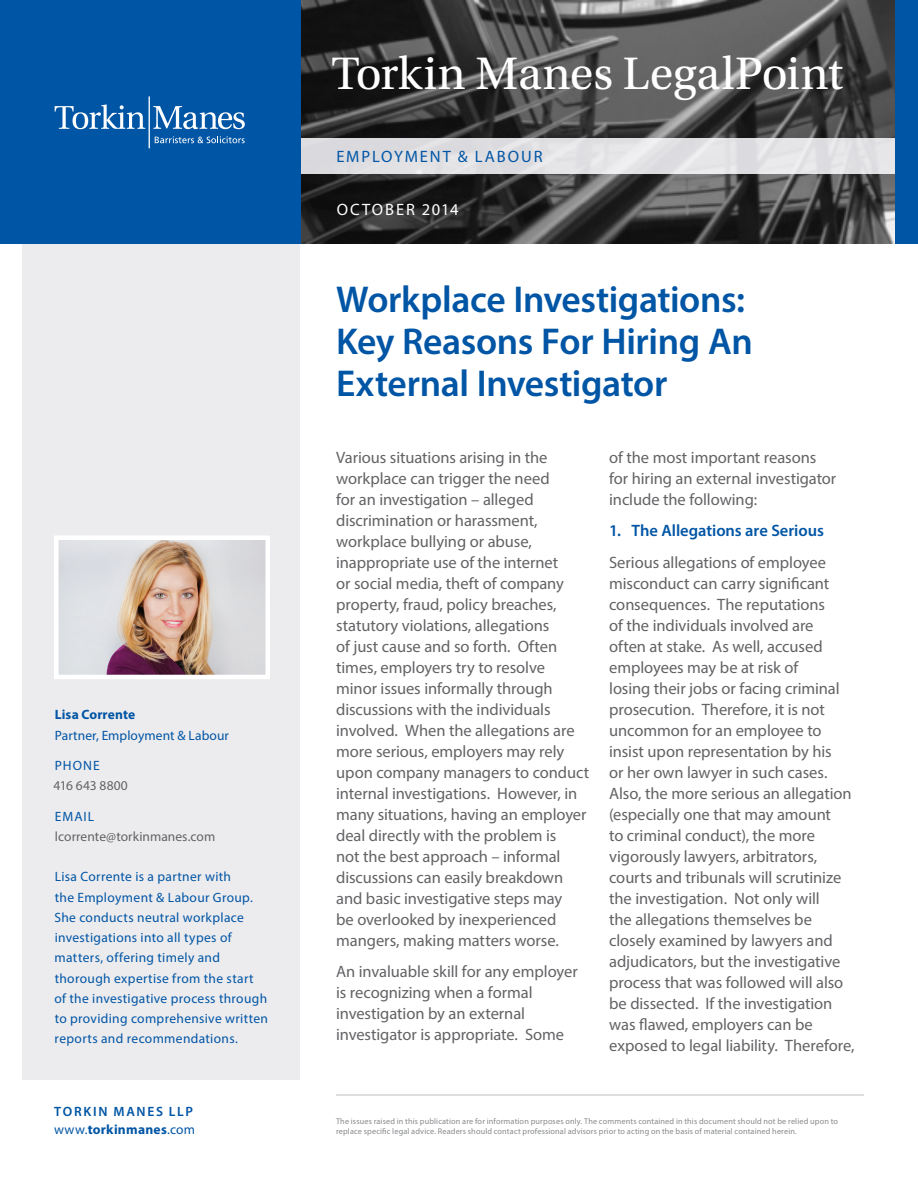
<style>
.page{position:relative;width:918px;height:1188px;background:#fff}
.page>*{position:absolute;margin:0;border:0;box-sizing:border-box;transform-origin:0 0}
.t1{font:48px "Utopia Std";letter-spacing:-.005em;color:#fff}
.t2{font:600 37.5px/42px "Myriad Pro";letter-spacing:-.01em;color:#0155a5}
.Body_Text{font:16.5px/21px "Myriad Pro";letter-spacing:-.005em;color:#636366}
.Paragraph_Subhead{font:600 16.5px "Myriad Pro";letter-spacing:-.005em;color:#0155a5}
.t3{font:16.5px "Myriad Pro";letter-spacing:.115em;color:#0155a5}
.t4{font:16.5px "Myriad Pro";letter-spacing:.11em;color:#fff}
.Author_Description{font:13.5px/20.2px "Myriad Pro";letter-spacing:.025em;color:#0155a5}
.t5{font:13.5px/20.2px "Myriad Pro";letter-spacing:.005em;color:#636366}
.Author_Description-2{font:13.5px/20.2px "Myriad Pro";letter-spacing:.005em;color:#0155a5}
.t6{font:600 13.5px/18px "Myriad Pro";letter-spacing:.13em;color:#0155a5}
.t7{font:8.25px/10.5px "Myriad Pro";letter-spacing:.02em;color:#87898c}
.s1{font-weight:700}
.s2{color:#0155a5}
.s3{font-weight:400}
</style>
<div class="page">
<img style="left:300px;top:0;width:596px;height:243px">
<div style="left:22px;top:0;width:278px;height:1080px;background:#ececee"></div>
<hr style="left:336px;top:1095px;width:528px;height:1px;background:#bcbdc0">
<div style="left:0;top:138px;width:918px;height:36px;background:#e1e1e4"></div>
<div style="left:0;top:0;width:300px;height:243px;background:#0155a5"></div>
<svg style="left:55px;top:104px;width:90px;height:25px"></svg>
<svg style="left:153px;top:106px;width:92px;height:23px"></svg>
<hr style="left:149px;top:96px;width:1px;height:52px;background:#fff">
<svg style="left:155px;top:136px;width:90px;height:7px"></svg>
<div style="left:896px;top:0;width:22px;height:243px;background:#0155a5"></div>
<img style="left:59px;top:541px;width:206px;height:133px">
<div style="left:54px;top:536px;width:216px;height:143px;border:4px solid #fff"></div>
<h1 class="t1" style="left:332px;top:47px;width:513px">Torkin Manes LegalPoint</h1>
<p class="t3" style="left:336px;top:146px;width:208px">EMPLOYMENT &amp; LABOUR</p>
<p class="t4" style="left:337px;top:199px;width:123px">OCTOBER 2014</p>
<p class="Author_Description-2" style="left:55px;top:705px;width:176px"><span class="s1">Lisa Corrente<br></span>Partner, Employment &amp; Labour</p>
<p class="t5" style="left:54px;top:755px;width:76px"><span class="s2">PHONE<br></span>416 643 8800</p>
<p class="t5" style="left:55px;top:806px;width:162px"><span class="s2">EMAIL </span>lcorrente@torkinmanes.com</p>
<p class="Author_Description" style="left:54px;top:867px;width:215px">Lisa Corrente is a partner with<br>the Employment &amp; Labour Group.<br>She conducts neutral workplace investigations into all types of matters, offering timely and thorough expertise from the start of the investigative process through to providing comprehensive written reports and recommendations.</p>
<p class="t2" style="left:336px;top:278px;width:418px">Workplace Investigations:<br>Key Reasons For Hiring An<br>External Investigator</p>
<p class="Body_Text" style="left:336px;top:446px;width:255px">Various situations arising in the workplace can trigger the need<br>for an investigation – alleged discrimination or harassment, workplace bullying or abuse, inappropriate use of the internet<br>or social media, theft of company property, fraud, policy breaches, statutory violations, allegations<br>of just cause and so forth. Often times, employers try to resolve minor issues informally through discussions with the individuals involved. When the allegations are more serious, employers may rely upon company managers to conduct internal investigations. However, in many situations, having an employer deal directly with the problem is<br>not the best approach – informal discussions can easily breakdown and basic investigative steps may<br>be overlooked by inexperienced mangers, making matters worse.</p>
<p class="Body_Text" style="left:336px;top:961px;width:243px">An invaluable skill for any employer is recognizing when a formal investigation by an external investigator is appropriate. Some</p>
<p class="Body_Text" style="left:609px;top:446px;width:229px">of the most important reasons for hiring an external investigator include the following:</p>
<p class="Paragraph_Subhead" style="left:609px;top:520px;width:216px">1. The Allegations are Serious</p>
<p class="Body_Text" style="left:609px;top:551px;width:247px">Serious allegations of employee misconduct can carry significant consequences. The reputations<br>of the individuals involved are<br>often at stake. As well, accused employees may be at risk of<br>losing their jobs or facing criminal prosecution. Therefore, it is not uncommon for an employee to insist upon representation by his<br>or her own lawyer in such cases.<br>Also, the more serious an allegation (especially one that may amount<br>to criminal conduct), the more vigorously lawyers, arbitrators, courts and tribunals will scrutinize the investigation. Not only will<br>the allegations themselves be closely examined by lawyers and adjudicators, but the investigative process that was followed will also be dissected. If the investigation was flawed, employers can be exposed to legal liability. Therefore,</p>
<p class="t6" style="left:54px;top:1102px;width:142px">TORKIN MANES LLP <span class="s3">www.</span><span class="s1">torkinmanes</span><span class="s3">.com</span></p>
<p class="t7" style="left:336px;top:1115px;width:504px">The issues raised in this publication are for information purposes only. The comments contained in this document should not be relied upon to replace specific legal advice. Readers should contact professional advisors prior to acting on the basis of material contained herein.</p>
</div>
